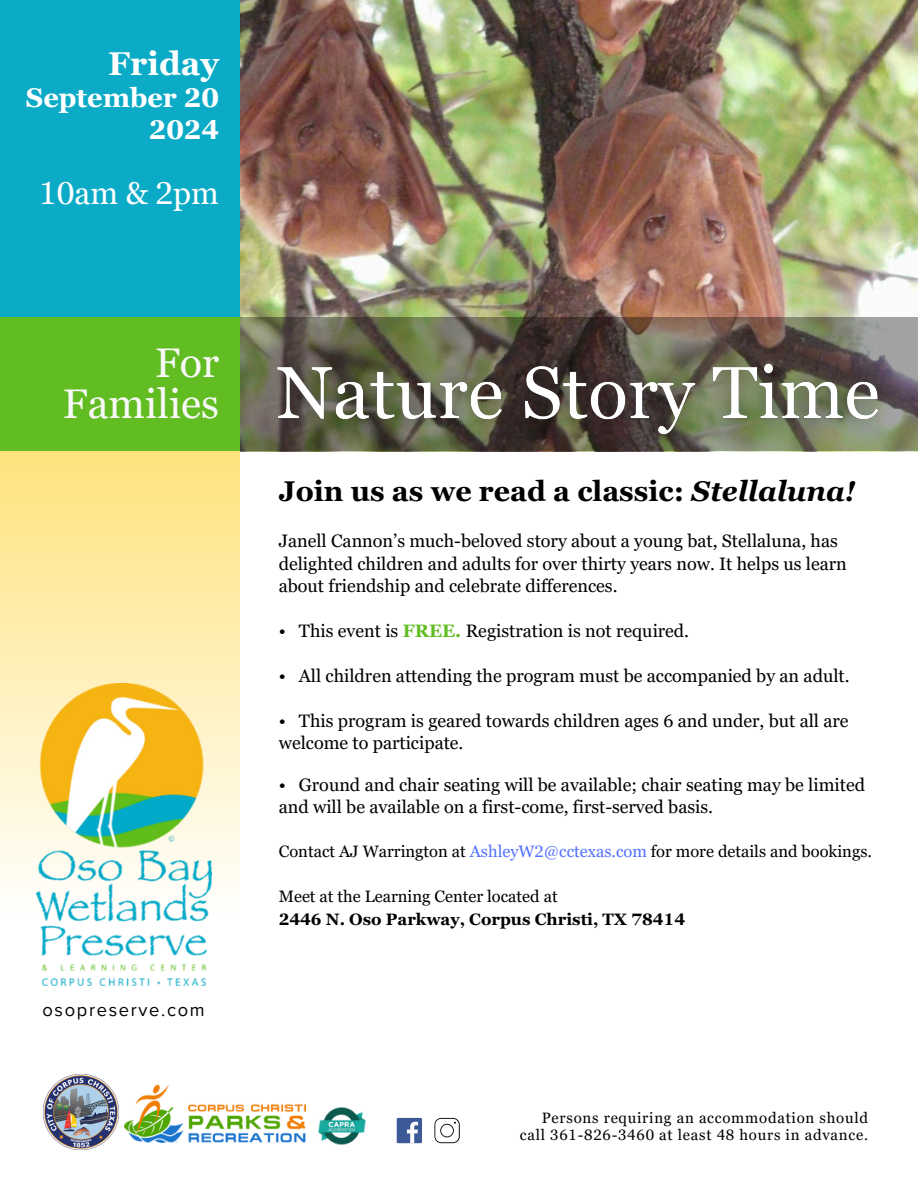
<style>
.page{position:relative;width:918px;height:1188px;background:#fff}
.page>*{position:absolute;margin:0;border:0;box-sizing:border-box;transform-origin:0 0}
.t1{font:41.4px/41.4px "Georgia Pro";color:#f8f8f8;text-align:right}
.t2{font:700 33px "Georgia Pro";color:#fff}
.t3{font:31.5px "Georgia Pro";color:#fff}
.t4{font:700 28.5px "Georgia Pro";color:#000}
.t5{font:700 27px/31.5px "Georgia Pro";color:#fff;text-align:right}
.t6{font:18.3px "Proxima Nova";letter-spacing:.09em;color:#000}
.t7{font:18px/22.5px "Georgia Pro";color:#000}
.t8{font:700 16.5px/22.5px "Georgia Pro";color:#000}
.t9{font:16.5px "Georgia Pro";color:#000}
.t10{font:15px "Georgia Pro";letter-spacing:.05em;color:#000}
.s1{font-style:italic}
.s2{font-weight:700;color:#61bd21}
.s3{color:#5271ff}
.s4{font-weight:400}
</style>
<div class="page">
<svg style="left:0;top:451px;width:240px;height:435px;background:#feeba7"></svg>
<img style="left:318px;top:1107px;width:47px;height:38px">
<img style="left:125px;top:1085px;width:181px;height:57px">
<img style="left:43px;top:1074px;width:75px;height:76px">
<div style="left:397px;top:1118px;width:25px;height:25px;background:#3d5a98"></div>
<svg style="left:407px;top:1122px;width:11px;height:21px"></svg>
<svg style="left:434px;top:1118px;width:26px;height:25px"></svg>
<div style="left:0;top:0;width:250px;height:345px;background:#0babc7"></div>
<div style="left:0;top:318px;width:250px;height:133px;background:#61bd21"></div>
<img style="left:240px;top:0;width:678px;height:318px">
<svg style="left:240px;top:318px;width:678px;height:133px;background:#6e6958"></svg>
<img style="left:36px;top:684px;width:176px;height:301px">
<img style="left:251px;top:339px;width:654px;height:113px">
<p class="t2" style="left:108px;top:44px;width:113px">Friday</p>
<p class="t5" style="left:26px;top:82px;width:195px">September 20<br>2024</p>
<p class="t3" style="left:39px;top:175px;width:181px">10am &amp; 2pm</p>
<h6 class="t1" style="left:63px;top:342px;width:158px">For<br>Families</h6>
<p class="t6" style="left:43px;top:999px;width:164px">osopreserve.com</p>
<h6 class="t4" style="left:279px;top:475px;width:578px">Join us as we read a classic: <span class="s1">Stellaluna!</span></h6>
<h6 class="t7" style="left:279px;top:530px;width:570px">Janell Cannon’s much-beloved story about a young bat, Stellaluna, has delighted children and adults for over thirty years now. It helps us learn about friendship and celebrate differences.</h6>
<h6 class="t7" style="left:279px;top:620px;width:412px">• This event is <span class="s2">FREE.</span> Registration is not required.</h6>
<h6 class="t7" style="left:279px;top:665px;width:572px">• All children attending the program must be accompanied by an adult.</h6>
<h6 class="t7" style="left:279px;top:710px;width:571px;line-height:21.3px">• This program is geared towards children ages 6 and under, but all are welcome to participate.</h6>
<h6 class="t7" style="left:279px;top:775px;width:588px;line-height:21.3px">• Ground and chair seating will be available; chair seating may be limited and will be available on a first-come, first-served basis.</h6>
<p class="t9" style="left:279px;top:842px;width:595px">Contact AJ Warrington at <span class="s3">AshleyW2@cctexas.com</span> for more details and bookings.</p>
<p class="t8" style="left:279px;top:885px;width:408px"><span class="s4">Meet at the Learning Center located at<br></span>2446 N. Oso Parkway, Corpus Christi, TX 78414</p>
<h6 class="t10" style="left:542px;top:1109px;width:328px">Persons requiring an accommodation should</h6>
<p class="t10" style="left:520px;top:1126px;width:350px">call 361-826-3460 at least 48 hours in advance.</p>
</div>
